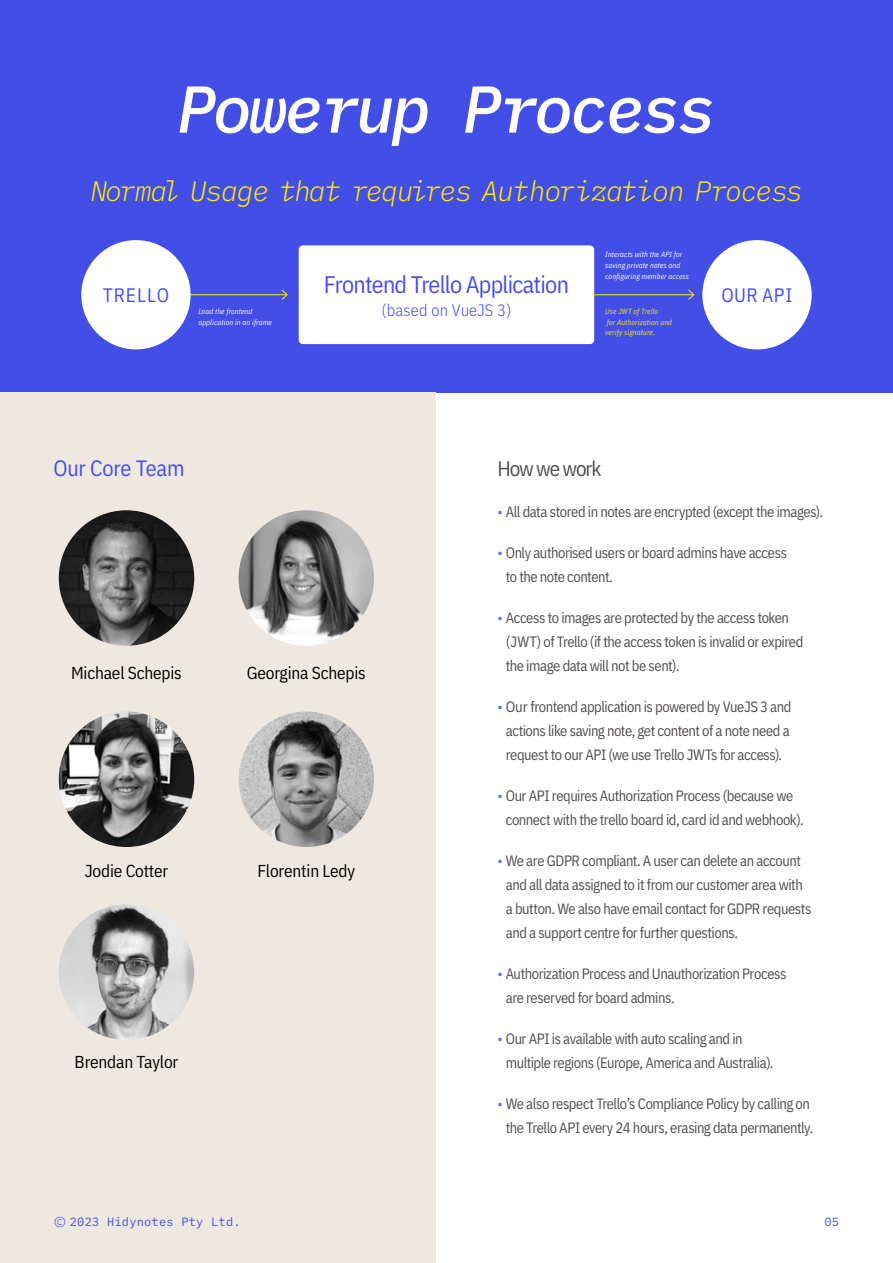
<style>
.page{position:relative;width:893px;height:1263px;background:#fff}
.page>*{position:absolute;margin:0;border:0;box-sizing:border-box;transform-origin:0 0}
.t1{font:italic 500 66.15px "IBM Plex Mono";letter-spacing:-.06em;color:#fff}
.t2{font:italic 300 28.05px "IBM Plex Mono";letter-spacing:-.04em;color:#ffeb00}
.t3{font:24px "IBM Plex Sans Cond";letter-spacing:-.03em;color:#434ee6}
.t4{font:22.2px "IBM Plex Sans Cond";letter-spacing:-.01em;color:#434ee6}
.t5{font:21px "IBM Plex Sans Cond";letter-spacing:-.055em;color:#504b4e}
.t6{font:19.5px "IBM Plex Sans Cond";letter-spacing:.05em;color:#434ee6}
.t7{font:17.25px "IBM Plex Sans Cond";letter-spacing:-.01em;color:#000}
.t8{font:300 16.5px "IBM Plex Sans Cond";letter-spacing:.01em;color:#434ee6}
.t9{font:15px/24px "IBM Plex Sans Cond";letter-spacing:-.03em;color:#504b4e}
.t10{font:12px "IBM Plex Mono";letter-spacing:.02em;color:#434ee6}
.t11{font:italic 7.5px/10.9px "IBM Plex Sans Cond";letter-spacing:.01em;color:#fff}
.t12{font:italic 7.5px/10.9px "IBM Plex Sans Cond";letter-spacing:.01em;color:#feea00}
.s1{color:#6971eb}
.s2{font-family:"DIN2014";font-weight:300}
</style>
<div class="page">
<div style="left:0;top:0;width:893px;height:392px;background:#434ee6"></div>
<div style="left:299px;top:245px;width:295px;height:99px;background:#fff;border-radius:4px"></div>
<hr style="left:188px;top:294px;width:99px;height:1px;background:#ffeb00">
<svg style="left:281px;top:289px;width:7px;height:11px"></svg>
<hr style="left:594px;top:294px;width:100px;height:1px;background:#ffeb00">
<svg style="left:687px;top:289px;width:8px;height:11px"></svg>
<div style="left:81px;top:240px;width:110px;height:109px;background:#fff;border-radius:50%"></div>
<div style="left:702px;top:240px;width:110px;height:109px;background:#fff;border-radius:50%"></div>
<div style="left:0;top:392px;width:436px;height:871px;background:#efe8e1"></div>
<img style="left:59px;top:711px;width:135px;height:136px;border-radius:68px">
<img style="left:59px;top:904px;width:135px;height:136px;border-radius:68px">
<img style="left:59px;top:510px;width:135px;height:136px;border-radius:68px">
<img style="left:239px;top:510px;width:135px;height:136px;border-radius:68px">
<img style="left:239px;top:711px;width:135px;height:136px;border-radius:68px">
<h1 class="t1" style="left:177px;top:57px;width:541px">Powerup Process</h1>
<h2 class="t2" style="left:90px;top:170px;width:713px">Normal Usage that requires Authorization Process</h2>
<p class="t11" style="left:605px;top:249px;width:85px">Interacts with the API for saving private notes and configuring member access</p>
<p class="t12" style="left:605px;top:305px;width:68px">Use JWT of Trello<br>for Authorization and verify signature.</p>
<h3 class="t3" style="left:324px;top:266px;width:246px">Frontend Trello Application</h3>
<p class="t8" style="left:382px;top:297px;width:131px">(based on VueJS 3)</p>
<h3 class="t6" style="left:103px;top:280px;width:68px">TRELLO</h3>
<h3 class="t6" style="left:722px;top:280px;width:72px">OUR API</h3>
<p class="t11" style="left:198px;top:305px;width:75px">Load the frontend application in an iframe</p>
<h3 class="t4" style="left:54px;top:451px;width:132px">Our Core Team</h3>
<p class="t7" style="left:71px;top:659px;width:112px">Michael Schepis</p>
<p class="t7" style="left:247px;top:659px;width:121px">Georgina Schepis</p>
<p class="t7" style="left:85px;top:858px;width:85px">Jodie Cotter</p>
<p class="t7" style="left:75px;top:1048px;width:105px">Brendan Taylor</p>
<p class="t7" style="left:257px;top:858px;width:99px">Florentin Ledy</p>
<h3 class="t5" style="left:497px;top:452px;width:105px">How we work</h3>
<p class="t9" style="left:497px;top:498px;width:327px"><span class="s1">•</span> All data stored in notes are encrypted (except the images).</p>
<p class="t9" style="left:506px;top:539px;width:283px;text-indent:-8px"><span class="s1">•</span> Only authorised users or board admins have access to the note content.</p>
<p class="t9" style="left:506px;top:604px;width:299px;text-indent:-8px"><span class="s1">•</span> Access to images are protected by the access token (JWT) of Trello (if the access token is invalid or expired the image data will not be sent).</p>
<p class="t9" style="left:497px;top:693px;width:295px;text-align:center"><span class="s1">•</span> Our frontend application is powered by VueJS 3 and actions like saving note, get content of a note need a request to our API (we use Trello JWTs for access).</p>
<p class="t9" style="left:506px;top:782px;width:299px;text-indent:-8px"><span class="s1">•</span> Our API requires Authorization Process (because we connect with the trello board id, card id and webhook).</p>
<p class="t9" style="left:506px;top:847px;width:307px;text-indent:-8px"><span class="s1">•</span> We are GDPR compliant. A user can delete an account and all data assigned to it from our customer area with a button. We also have email contact for GDPR requests and a support centre for further questions.</p>
<p class="t9" style="left:506px;top:960px;width:282px;text-indent:-8px"><span class="s1">•</span> Authorization Process and Unauthorization Process are reserved for board admins.</p>
<p class="t9" style="left:506px;top:1025px;width:269px;text-indent:-8px"><span class="s1">•</span> Our API is available with auto scaling and in multiple regions (Europe, America and Australia).</p>
<p class="t9" style="left:497px;top:1090px;width:317px;text-align:center"><span class="s1">•</span> We also respect Trello’s Compliance Policy by calling on the Trello API every 24 hours, erasing data permanently.</p>
<p class="t10" style="left:54px;top:1213px;width:188px"><span class="s2">©</span> 2023 Hidynotes Pty Ltd.</p>
<p class="t10" style="left:824px;top:1213px;width:16px">05</p>
</div>
